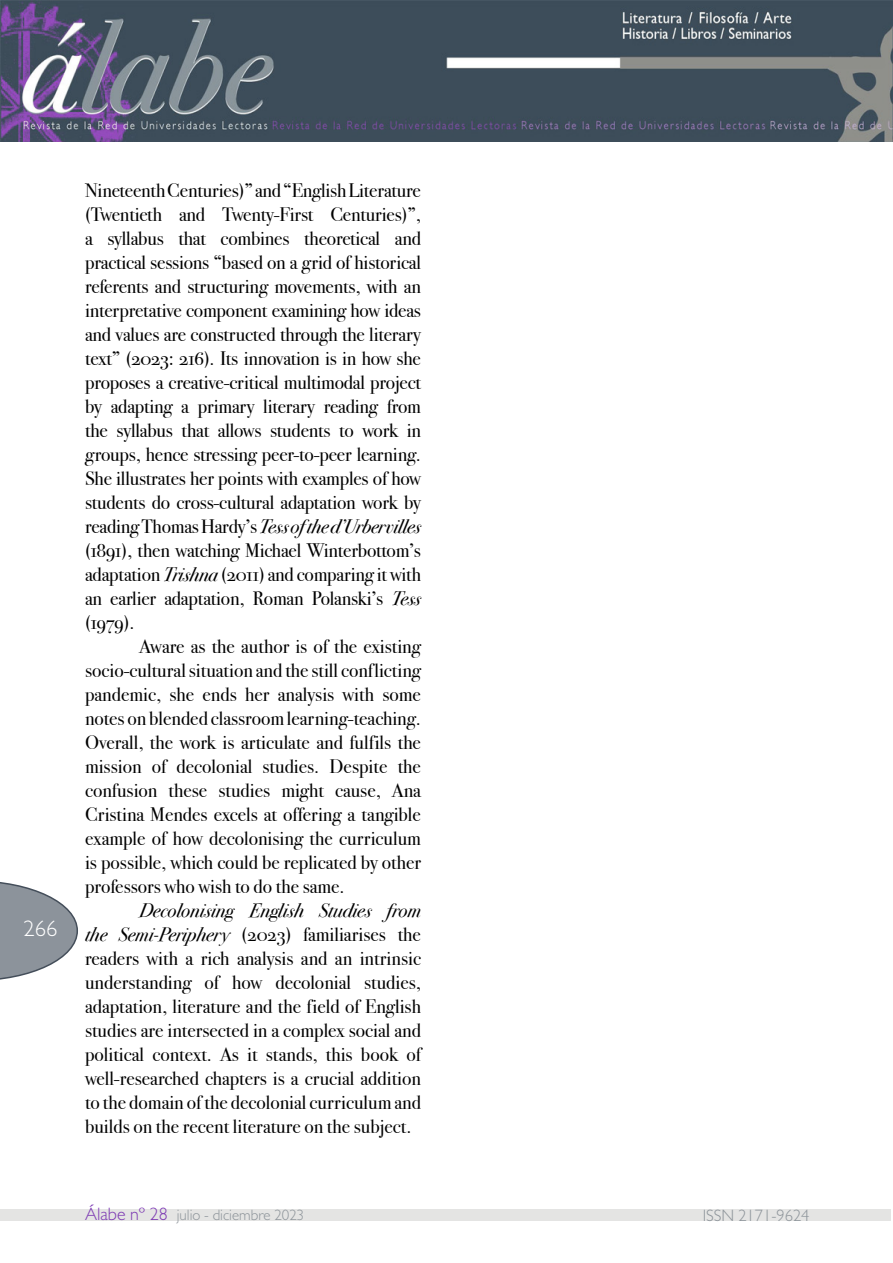
<style>
.page{position:relative;width:893px;height:1263px;background:#fff}
.page>*{position:absolute;margin:0;border:0;box-sizing:border-box;transform-origin:0 0}
.t1{font:300 22.5px "Gill Sans";color:#fff}
.TEXTO_ingles{font:19.5px/24px "Bodoni Svty Two OSITCTT Book";color:#000;text-align:justify}
.t2{font:300 16.5px "Gill Sans";color:#8d949a}
.t3{font:300 15px "Gill Sans";color:#8d949a}
.s1{font-family:"Bodoni Svty Two OSITCTT Book It"}
.s2{font-size:18px;color:#7d3ab3}
</style>
<div class="page">
<svg style="left:0;top:882px;width:78px;height:98px"></svg>
<img style="left:0;top:0;width:893px;height:141px">
<div style="left:0;top:1210px;width:891px;height:11px;background:#e4e4e3"></div>
<p class="t1" style="left:24px;top:915px;width:35px">266</p>
<p class="TEXTO_ingles" style="left:85px;top:178px;width:337px">Nineteenth Centuries)” and “English Literature (Twentieth and Twenty-First Centuries)”, a syllabus that combines theoretical and practical sessions “based on a grid of historical referents and structuring movements, with an interpretative component examining how ideas and values are constructed through the literary text” (2023: 216). Its innovation is in how she proposes a creative-critical multimodal project by adapting a primary literary reading from the syllabus that allows students to work in groups, hence stressing peer-to-peer learning.<br>She illustrates her points with examples of how students do cross-cultural adaptation work by reading Thomas Hardy’s <span class="s1">Tess of the d’Urbervilles </span>(1891), then watching Michael Winterbottom’s adaptation <span class="s1">Trishna</span> (2011) and comparing it with an earlier adaptation, Roman Polanski’s <span class="s1">Tess </span>(1979).</p>
<p class="TEXTO_ingles" style="left:85px;top:634px;width:337px;text-indent:54px">Aware as the author is of the existing socio-cultural situation and the still conflicting pandemic, she ends her analysis with some notes on blended classroom learning-teaching.<br>Overall, the work is articulate and fulfils the mission of decolonial studies. Despite the confusion these studies might cause, Ana Cristina Mendes excels at offering a tangible example of how decolonising the curriculum is possible, which could be replicated by other professors who wish to do the same.</p>
<p class="TEXTO_ingles" style="left:85px;top:898px;width:337px;text-indent:54px"><span class="s1">Decolonising English Studies from the Semi-Periphery</span> (2023) familiarises the readers with a rich analysis and an intrinsic understanding of how decolonial studies, adaptation, literature and the field of English studies are intersected in a complex social and political context. As it stands, this book of well-researched chapters is a crucial addition to the domain of the decolonial curriculum and builds on the recent literature on the subject.</p>
<p class="t3" style="left:85px;top:1206px;width:221px"><span class="s2">Álabe nº 28</span> julio - diciembre 2023</p>
<p class="t2" style="left:703px;top:1205px;width:108px">ISSN 2171-9624</p>
</div>
